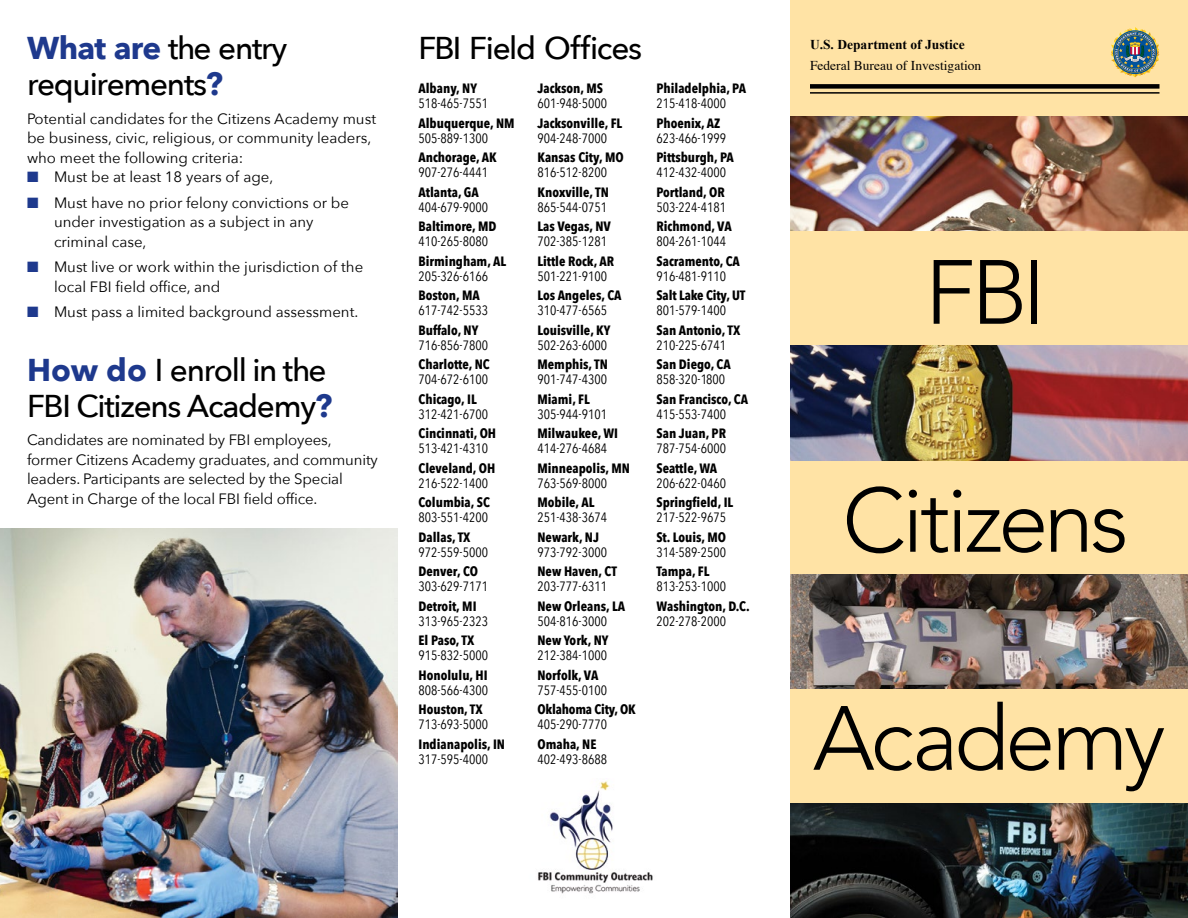
<style>
.page{position:relative;width:1188px;height:918px;background:#fff}
.page>*{position:absolute;margin:0;border:0;box-sizing:border-box;transform-origin:0 0}
.t1{font:300 90px "Avenir";letter-spacing:-.04em;color:#000}
.Head01{font:500 31.5px/36px "Avenir Next";letter-spacing:-.04em;color:#000}
.Copy{font:15px/19.5px "Avenir Next";color:#000}
.Phone{font:13.5px "Avenir Next Condensed";color:#000}
.Field_office{font:700 13.5px "Avenir Next Condensed";color:#000}
.t2{font:13.5px "Times";color:#000}
.t3{font:700 13.5px "Times New Roman";color:#000}
.s1{font-weight:700;color:#1e398d}
.s2{color:#1e398d}
</style>
<div class="page">
<div style="left:790px;top:0;width:398px;height:918px;background:#ffe3a5"></div>
<img style="left:790px;top:116px;width:398px;height:115px">
<img style="left:790px;top:803px;width:398px;height:115px">
<img style="left:790px;top:346px;width:398px;height:114px">
<img style="left:790px;top:574px;width:398px;height:114px">
<img style="left:1111px;top:27px;width:48px;height:50px">
<div style="left:810px;top:84px;width:350px;height:5px;background:#000"></div>
<hr style="left:810px;top:92px;width:350px;height:2px;background:#000">
<img style="left:0;top:528px;width:398px;height:390px">
<img style="left:538px;top:781px;width:115px;height:113px">
<p class="Head01" style="left:27px;top:29px;width:262px"><span class="s1">What are</span> the entry requirements<span class="s1">?</span></p>
<p class="Copy" style="left:27px;top:108px;width:351px">Potential candidates for the Citizens Academy must be business, civic, religious, or community leaders, who meet the following criteria:</p>
<p class="Copy" style="left:27px;top:167px;width:248px"><span class="s2">■</span> Must be at least 18 years of age,</p>
<p class="Copy" style="left:54px;top:192px;width:297px;text-indent:-27px"><span class="s2">■</span> Must have no prior felony convictions or be under investigation as a subject in any criminal case,</p>
<p class="Copy" style="left:54px;top:257px;width:311px;text-indent:-27px"><span class="s2">■</span> Must live or work within the jurisdiction of the local FBI field office, and</p>
<p class="Copy" style="left:27px;top:302px;width:333px"><span class="s2">■</span> Must pass a limited background assessment.</p>
<p class="Head01" style="left:27px;top:351px;width:307px"><span class="s1">How do</span> I enroll in the<br>FBI Citizens Academy<span class="s1">?</span></p>
<p class="Copy" style="left:27px;top:430px;width:352px">Candidates are nominated by FBI employees, former Citizens Academy graduates, and community leaders. Participants are selected by the Special Agent in Charge of the local FBI field office.</p>
<p class="Head01" style="left:418px;top:29px;width:225px">FBI Field Offices</p>
<p class="Field_office" style="left:418px;top:80px;width:60px">Albany, NY</p>
<p class="Phone" style="left:418px;top:92px;width:71px">518-465-7551</p>
<p class="Field_office" style="left:418px;top:114px;width:98px">Albuquerque, NM</p>
<p class="Phone" style="left:418px;top:126px;width:71px">505-889-1300</p>
<p class="Field_office" style="left:418px;top:149px;width:80px">Anchorage, AK</p>
<p class="Phone" style="left:418px;top:161px;width:71px">907-276-4441</p>
<p class="Field_office" style="left:418px;top:183px;width:62px">Atlanta, GA</p>
<p class="Phone" style="left:418px;top:195px;width:71px">404-679-9000</p>
<p class="Field_office" style="left:418px;top:218px;width:80px">Baltimore, MD</p>
<p class="Phone" style="left:418px;top:230px;width:71px">410-265-8080</p>
<p class="Field_office" style="left:418px;top:252px;width:89px">Birmingham, AL</p>
<p class="Phone" style="left:418px;top:264px;width:71px">205-326-6166</p>
<p class="Field_office" style="left:418px;top:287px;width:63px">Boston, MA</p>
<p class="Phone" style="left:418px;top:299px;width:71px">617-742-5533</p>
<p class="Field_office" style="left:418px;top:321px;width:61px">Buffalo, NY</p>
<p class="Phone" style="left:418px;top:333px;width:71px">716-856-7800</p>
<p class="Field_office" style="left:418px;top:356px;width:73px">Charlotte, NC</p>
<p class="Phone" style="left:418px;top:368px;width:71px">704-672-6100</p>
<p class="Field_office" style="left:418px;top:390px;width:60px">Chicago, IL</p>
<p class="Phone" style="left:418px;top:402px;width:71px">312-421-6700</p>
<p class="Field_office" style="left:418px;top:425px;width:79px">Cincinnati, OH</p>
<p class="Phone" style="left:418px;top:437px;width:71px">513-421-4310</p>
<p class="Field_office" style="left:418px;top:459px;width:78px">Cleveland, OH</p>
<p class="Phone" style="left:418px;top:471px;width:71px">216-522-1400</p>
<p class="Field_office" style="left:418px;top:494px;width:73px">Columbia, SC</p>
<p class="Phone" style="left:418px;top:506px;width:71px">803-551-4200</p>
<p class="Field_office" style="left:418px;top:528px;width:54px">Dallas, TX</p>
<p class="Phone" style="left:418px;top:540px;width:71px">972-559-5000</p>
<p class="Field_office" style="left:418px;top:563px;width:61px">Denver, CO</p>
<p class="Phone" style="left:418px;top:575px;width:71px">303-629-7171</p>
<p class="Field_office" style="left:418px;top:597px;width:60px">Detroit, MI</p>
<p class="Phone" style="left:418px;top:609px;width:71px">313-965-2323</p>
<p class="Field_office" style="left:418px;top:632px;width:57px">El Paso, TX</p>
<p class="Phone" style="left:418px;top:644px;width:71px">915-832-5000</p>
<p class="Field_office" style="left:418px;top:666px;width:71px">Honolulu, HI</p>
<p class="Phone" style="left:418px;top:678px;width:71px">808-566-4300</p>
<p class="Field_office" style="left:418px;top:701px;width:66px">Houston, TX</p>
<p class="Phone" style="left:418px;top:713px;width:71px">713-693-5000</p>
<p class="Field_office" style="left:418px;top:735px;width:88px">Indianapolis, IN</p>
<p class="Phone" style="left:418px;top:747px;width:71px">317-595-4000</p>
<p class="Field_office" style="left:537px;top:80px;width:67px">Jackson, MS</p>
<p class="Phone" style="left:537px;top:92px;width:71px">601-948-5000</p>
<p class="Field_office" style="left:537px;top:114px;width:86px">Jacksonville, FL</p>
<p class="Phone" style="left:537px;top:126px;width:71px">904-248-7000</p>
<p class="Field_office" style="left:537px;top:149px;width:88px">Kansas City, MO</p>
<p class="Phone" style="left:537px;top:161px;width:71px">816-512-8200</p>
<p class="Field_office" style="left:537px;top:183px;width:73px">Knoxville, TN</p>
<p class="Phone" style="left:537px;top:195px;width:71px">865-544-0751</p>
<p class="Field_office" style="left:537px;top:218px;width:75px">Las Vegas, NV</p>
<p class="Phone" style="left:537px;top:230px;width:71px">702-385-1281</p>
<p class="Field_office" style="left:537px;top:252px;width:78px">Little Rock, AR</p>
<p class="Phone" style="left:537px;top:264px;width:71px">501-221-9100</p>
<p class="Field_office" style="left:537px;top:287px;width:85px">Los Angeles, CA</p>
<p class="Phone" style="left:537px;top:299px;width:71px">310-477-6565</p>
<p class="Field_office" style="left:537px;top:321px;width:75px">Louisville, KY</p>
<p class="Phone" style="left:537px;top:333px;width:71px">502-263-6000</p>
<p class="Field_office" style="left:537px;top:356px;width:72px">Memphis, TN</p>
<p class="Phone" style="left:537px;top:368px;width:71px">901-747-4300</p>
<p class="Field_office" style="left:537px;top:390px;width:54px">Miami, FL</p>
<p class="Phone" style="left:537px;top:402px;width:71px">305-944-9101</p>
<p class="Field_office" style="left:537px;top:425px;width:82px">Milwaukee, WI</p>
<p class="Phone" style="left:537px;top:437px;width:71px">414-276-4684</p>
<p class="Field_office" style="left:537px;top:459px;width:94px">Minneapolis, MN</p>
<p class="Phone" style="left:537px;top:471px;width:71px">763-569-8000</p>
<p class="Field_office" style="left:537px;top:494px;width:58px">Mobile, AL</p>
<p class="Phone" style="left:537px;top:506px;width:71px">251-438-3674</p>
<p class="Field_office" style="left:537px;top:528px;width:63px">Newark, NJ</p>
<p class="Phone" style="left:537px;top:540px;width:71px">973-792-3000</p>
<p class="Field_office" style="left:537px;top:563px;width:81px">New Haven, CT</p>
<p class="Phone" style="left:537px;top:575px;width:71px">203-777-6311</p>
<p class="Field_office" style="left:537px;top:597px;width:89px">New Orleans, LA</p>
<p class="Phone" style="left:537px;top:609px;width:71px">504-816-3000</p>
<p class="Field_office" style="left:537px;top:632px;width:72px">New York, NY</p>
<p class="Phone" style="left:537px;top:644px;width:71px">212-384-1000</p>
<p class="Field_office" style="left:537px;top:666px;width:63px">Norfolk, VA</p>
<p class="Phone" style="left:537px;top:678px;width:71px">757-455-0100</p>
<p class="Field_office" style="left:537px;top:701px;width:100px">Oklahoma City, OK</p>
<p class="Phone" style="left:537px;top:713px;width:71px">405-290-7770</p>
<p class="Field_office" style="left:537px;top:735px;width:60px">Omaha, NE</p>
<p class="Phone" style="left:537px;top:747px;width:71px">402-493-8688</p>
<p class="Field_office" style="left:657px;top:80px;width:91px">Philadelphia, PA</p>
<p class="Phone" style="left:657px;top:92px;width:71px">215-418-4000</p>
<p class="Field_office" style="left:657px;top:114px;width:65px">Phoenix, AZ</p>
<p class="Phone" style="left:657px;top:126px;width:71px">623-466-1999</p>
<p class="Field_office" style="left:657px;top:149px;width:79px">Pittsburgh, PA</p>
<p class="Phone" style="left:657px;top:161px;width:71px">412-432-4000</p>
<p class="Field_office" style="left:657px;top:183px;width:70px">Portland, OR</p>
<p class="Phone" style="left:657px;top:195px;width:71px">503-224-4181</p>
<p class="Field_office" style="left:657px;top:218px;width:77px">Richmond, VA</p>
<p class="Phone" style="left:657px;top:230px;width:71px">804-261-1044</p>
<p class="Field_office" style="left:657px;top:252px;width:85px">Sacramento, CA</p>
<p class="Phone" style="left:657px;top:264px;width:71px">916-481-9110</p>
<p class="Field_office" style="left:657px;top:287px;width:90px">Salt Lake City, UT</p>
<p class="Phone" style="left:657px;top:299px;width:71px">801-579-1400</p>
<p class="Field_office" style="left:657px;top:321px;width:85px">San Antonio, TX</p>
<p class="Phone" style="left:657px;top:333px;width:71px">210-225-6741</p>
<p class="Field_office" style="left:657px;top:356px;width:76px">San Diego, CA</p>
<p class="Phone" style="left:657px;top:368px;width:70px">858-320-1800</p>
<p class="Field_office" style="left:657px;top:390px;width:93px">San Francisco, CA</p>
<p class="Phone" style="left:657px;top:402px;width:71px">415-553-7400</p>
<p class="Field_office" style="left:657px;top:425px;width:71px">San Juan, PR</p>
<p class="Phone" style="left:657px;top:437px;width:71px">787-754-6000</p>
<p class="Field_office" style="left:657px;top:459px;width:62px">Seattle, WA</p>
<p class="Phone" style="left:657px;top:471px;width:71px">206-622-0460</p>
<p class="Field_office" style="left:657px;top:494px;width:78px">Springfield, IL</p>
<p class="Phone" style="left:657px;top:506px;width:71px">217-522-9675</p>
<p class="Field_office" style="left:657px;top:528px;width:71px">St. Louis, MO</p>
<p class="Phone" style="left:657px;top:540px;width:71px">314-589-2500</p>
<p class="Field_office" style="left:657px;top:563px;width:55px">Tampa, FL</p>
<p class="Phone" style="left:657px;top:575px;width:71px">813-253-1000</p>
<p class="Field_office" style="left:657px;top:597px;width:95px">Washington, D.C.</p>
<p class="Phone" style="left:657px;top:609px;width:71px">202-278-2000</p>
<p class="t3" style="left:810px;top:35px;width:156px">U.S. Department of Justice</p>
<p class="t2" style="left:810px;top:53px;width:173px">Federal Bureau of Investigation</p>
<p class="t1" style="left:925px;top:240px;width:123px">FBI</p>
<p class="t1" style="left:842px;top:468px;width:288px">Citizens</p>
<p class="t1" style="left:813px;top:686px;width:354px">Academy</p>
</div>
